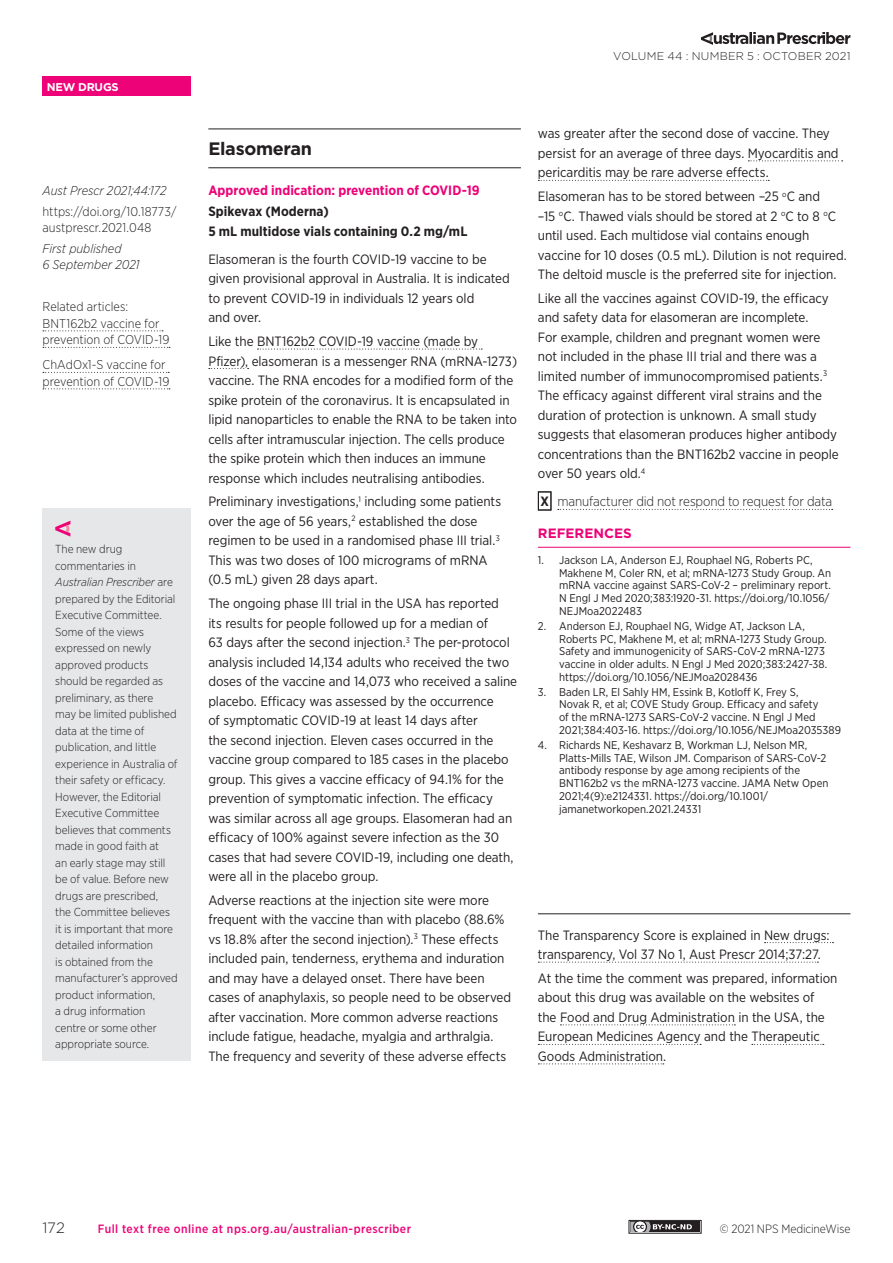
<style>
.page{position:relative;width:893px;height:1263px;background:#fff}
.page>*{position:absolute;margin:0;border:0;box-sizing:border-box;transform-origin:0 0}
.New_Drug_Name{font:700 18px "Gotham";letter-spacing:-.015em;color:#231f20}
.t1{font:300 15px "Gotham";color:#231f20}
.Body_Text{font:13.5px/19.5px "Gotham Narrow";letter-spacing:-.005em;color:#231f20}
.Tscore_Body_Text{font:13.5px/19.5px "Gotham Narrow";letter-spacing:-.005em;color:#231f20}
.New_Drug_Details{font:700 13.5px "Gotham Narrow";letter-spacing:.005em;color:#231f20}
.T{font:300 13.5px "Gotham Narrow";letter-spacing:-.01em;color:#231f20}
.New_Drug_Indication{font:700 13.5px "Gotham Narrow";letter-spacing:.005em;color:#ed0277}
.New_Drug_References{font:700 13.5px "Gotham";color:#ed0277}
.TT{font:700 13.5px "Gotham Narrow";color:#231f20}
.Related_article{font:300 12.75px/16.5px "Gotham Narrow";letter-spacing:-.005em;color:#231f20}
.DOI_Citation{font:300 12.75px/16.5px "Gotham Narrow";color:#231f20}
.First_Published_Date{font:italic 300 12.75px/16.5px "Gotham Narrow";color:#231f20}
.Citation{font:italic 300 12.75px "Gotham Narrow";letter-spacing:-.005em;color:#231f20}
.t2{font:500 12px "Gotham Narrow";letter-spacing:.035em;color:#ed0277}
.t3{font:300 12px "Gotham Narrow";letter-spacing:-.005em;color:#231f20}
.New_Drugs_Intro{font:300 11.7px/16.5px "Gotham Narrow";letter-spacing:-.005em;color:#231f20}
.References_Text{font:11.25px/12.8px "Gotham Narrow";color:#231f20}
.t4{font:300 11.25px "Gotham";letter-spacing:.02em;color:#231f20}
.t5{font:700 11.25px "Gotham";letter-spacing:-.015em;color:#fff}
.s1{font-style:italic}
</style>
<div class="page">
<div style="left:43px;top:77px;width:148px;height:19px;background:#ed0277"></div>
<svg style="left:701px;top:32px;width:149px;height:13px"></svg>
<div style="left:628px;top:1220px;width:74px;height:13px;border:1px solid #231f20"></div>
<div style="left:630px;top:1222px;width:70px;height:10px;background:#231f20"></div>
<svg style="left:630px;top:1222px;width:62px;height:10px"></svg>
<hr style="left:208px;top:129px;width:313px;height:1px;background:#231f20">
<hr style="left:208px;top:167px;width:313px;height:1px;background:#231f20">
<svg style="left:257px;top:349px;width:225px;height:1px"></svg>
<svg style="left:209px;top:368px;width:40px;height:1px"></svg>
<svg style="left:748px;top:160px;width:95px;height:1px"></svg>
<svg style="left:538px;top:180px;width:231px;height:1px"></svg>
<svg style="left:558px;top:509px;width:275px;height:1px"></svg>
<hr style="left:538px;top:547px;width:312px;height:1px;background:#ed0277">
<div style="left:538px;top:491px;width:13px;height:19px;border:1px solid #231f20"></div>
<svg style="left:43px;top:330px;width:120px;height:1px"></svg>
<svg style="left:43px;top:347px;width:127px;height:1px"></svg>
<svg style="left:43px;top:372px;width:126px;height:1px"></svg>
<svg style="left:43px;top:388px;width:127px;height:1px"></svg>
<hr style="left:538px;top:913px;width:312px;height:1px;background:#231f20">
<svg style="left:764px;top:942px;width:69px;height:1px"></svg>
<svg style="left:538px;top:962px;width:280px;height:1px"></svg>
<svg style="left:560px;top:1024px;width:175px;height:1px"></svg>
<svg style="left:538px;top:1044px;width:163px;height:1px"></svg>
<svg style="left:752px;top:1044px;width:72px;height:1px"></svg>
<svg style="left:538px;top:1063px;width:126px;height:1px"></svg>
<div style="left:43px;top:508px;width:148px;height:553px;background:#e6e7e9"></div>
<svg style="left:55px;top:521px;width:15px;height:16px"></svg>
<p class="t5" style="left:47px;top:79px;width:74px">NEW DRUGS</p>
<p class="Citation" style="left:43px;top:183px;width:126px">Aust Prescr 2021;44:172</p>
<p class="DOI_Citation" style="left:43px;top:203px;width:135px">https://doi.org/10.18773/ austprescr.2021.048</p>
<p class="First_Published_Date" style="left:43px;top:240px;width:99px">First published<br>6 September 2021</p>
<p class="Related_article" style="left:43px;top:298px;width:128px">Related articles:<br>BNT162b2 vaccine for prevention of COVID-19</p>
<p class="Related_article" style="left:43px;top:356px;width:128px">ChAdOx1-S vaccine for prevention of COVID-19</p>
<p class="New_Drugs_Intro" style="left:55px;top:540px;width:124px">The new drug commentaries in<br><span class="s1">Australian Prescriber</span> are prepared by the Editorial<br>Executive Committee.<br>Some of the views expressed on newly approved products should be regarded as preliminary, as there<br>may be limited published data at the time of publication, and little experience in Australia of their safety or efficacy.<br>However, the Editorial<br>Executive Committee believes that comments made in good faith at<br>an early stage may still be of value. Before new drugs are prescribed,<br>the Committee believes it is important that more detailed information<br>is obtained from the manufacturer’s approved product information,<br>a drug information centre or some other appropriate source.</p>
<p class="t4" style="left:613px;top:48px;width:239px">VOLUME 44 : NUMBER 5 : OCTOBER 2021</p>
<p class="New_Drug_Name" style="left:208px;top:136px;width:105px">Elasomeran</p>
<p class="New_Drug_Indication" style="left:208px;top:181px;width:273px">Approved indication: prevention of COVID-19</p>
<p class="New_Drug_Details" style="left:208px;top:203px;width:122px">Spikevax (Moderna)</p>
<p class="New_Drug_Details" style="left:208px;top:222px;width:261px">5 mL multidose vials containing 0.2 mg/mL</p>
<p class="Body_Text" style="left:208px;top:249px;width:303px">Elasomeran is the fourth COVID-19 vaccine to be given provisional approval in Australia. It is indicated to prevent COVID-19 in individuals 12 years old<br>and over.</p>
<p class="Body_Text" style="left:208px;top:331px;width:310px">Like the BNT162b2 COVID-19 vaccine (made by Pfizer), elasomeran is a messenger RNA (mRNA-1273) vaccine. The RNA encodes for a modified form of the spike protein of the coronavirus. It is encapsulated in lipid nanoparticles to enable the RNA to be taken into cells after intramuscular injection. The cells produce the spike protein which then induces an immune response which includes neutralising antibodies.</p>
<p class="Body_Text" style="left:208px;top:491px;width:294px">Preliminary investigations,<sup>1</sup> including some patients over the age of 56 years,<sup>2</sup> established the dose regimen to be used in a randomised phase III trial.<sup>3<br></sup>This was two doses of 100 micrograms of mRNA (0.5 mL) given 28 days apart.</p>
<p class="Body_Text" style="left:208px;top:593px;width:310px">The ongoing phase III trial in the USA has reported<br>its results for people followed up for a median of<br>63 days after the second injection.<sup>3</sup> The per-protocol analysis included 14,134 adults who received the two doses of the vaccine and 14,073 who received a saline placebo. Efficacy was assessed by the occurrence<br>of symptomatic COVID-19 at least 14 days after<br>the second injection. Eleven cases occurred in the vaccine group compared to 185 cases in the placebo group. This gives a vaccine efficacy of 94.1% for the prevention of symptomatic infection. The efficacy was similar across all age groups. Elasomeran had an efficacy of 100% against severe infection as the 30 cases that had severe COVID-19, including one death, were all in the placebo group.</p>
<p class="Body_Text" style="left:208px;top:890px;width:304px">Adverse reactions at the injection site were more frequent with the vaccine than with placebo (88.6% vs 18.8% after the second injection).<sup>3</sup> These effects included pain, tenderness, erythema and induration and may have a delayed onset. There have been cases of anaphylaxis, so people need to be observed after vaccination. More common adverse reactions include fatigue, headache, myalgia and arthralgia.<br>The frequency and severity of these adverse effects</p>
<p class="Body_Text" style="left:538px;top:124px;width:302px">was greater after the second dose of vaccine. They persist for an average of three days. Myocarditis and pericarditis may be rare adverse effects.</p>
<p class="Body_Text" style="left:538px;top:186px;width:310px">Elasomeran has to be stored between –25 <sup>o</sup>C and<br>–15 <sup>o</sup>C. Thawed vials should be stored at 2 <sup>o</sup>C to 8 <sup>o</sup>C until used. Each multidose vial contains enough vaccine for 10 doses (0.5 mL). Dilution is not required.<br>The deltoid muscle is the preferred site for injection.</p>
<p class="Body_Text" style="left:538px;top:288px;width:302px">Like all the vaccines against COVID-19, the efficacy and safety data for elasomeran are incomplete.<br>For example, children and pregnant women were not included in the phase III trial and there was a limited number of immunocompromised patients.<sup>3<br></sup>The efficacy against different viral strains and the duration of protection is unknown. A small study suggests that elasomeran produces higher antibody concentrations than the BNT162b2 vaccine in people over 50 years old.<sup>4</sup></p>
<p class="TT" style="left:540px;top:493px;width:10px">X</p>
<p class="T" style="left:557px;top:493px;width:276px">manufacturer did not respond to request for data</p>
<p class="New_Drug_References" style="left:538px;top:525px;width:95px">REFERENCES</p>
<p class="References_Text" style="left:559px;top:553px;width:274px;text-indent:-21px">1. Jackson LA, Anderson EJ, Rouphael NG, Roberts PC, Makhene M, Coler RN, et al; mRNA-1273 Study Group. An mRNA vaccine against SARS-CoV-2 – preliminary report.<br>N Engl J Med 2020;383:1920-31. https://doi.org/10.1056/ NEJMoa2022483</p>
<p class="References_Text" style="left:559px;top:619px;width:269px;text-indent:-21px">2. Anderson EJ, Rouphael NG, Widge AT, Jackson LA, Roberts PC, Makhene M, et al; mRNA-1273 Study Group.<br>Safety and immunogenicity of SARS-CoV-2 mRNA-1273 vaccine in older adults. N Engl J Med 2020;383:2427-38. https://doi.org/10.1056/NEJMoa2028436</p>
<p class="References_Text" style="left:559px;top:685px;width:283px;text-indent:-21px">3. Baden LR, El Sahly HM, Essink B, Kotloff K, Frey S,<br>Novak R, et al; COVE Study Group. Efficacy and safety<br>of the mRNA‑1273 SARS-CoV-2 vaccine. N Engl J Med 2021;384:403-16. https://doi.org/10.1056/NEJMoa2035389</p>
<p class="References_Text" style="left:559px;top:738px;width:271px;text-indent:-21px">4. Richards NE, Keshavarz B, Workman LJ, Nelson MR, Platts‑Mills TAE, Wilson JM. Comparison of SARS‑CoV-2 antibody response by age among recipients of the BNT162b2 vs the mRNA-1273 vaccine. JAMA Netw Open 2021;4(9):e2124331. https://doi.org/10.1001/ jamanetworkopen.2021.24331</p>
<p class="Tscore_Body_Text" style="left:538px;top:925px;width:293px">The Transparency Score is explained in New drugs: transparency, Vol 37 No 1, Aust Prescr 2014;37:27.</p>
<p class="Tscore_Body_Text" style="left:538px;top:968px;width:301px">At the time the comment was prepared, information about this drug was available on the websites of<br>the Food and Drug Administration in the USA, the European Medicines Agency and the Therapeutic Goods Administration.</p>
<p class="t1" style="left:43px;top:1218px;width:24px">172</p>
<p class="t2" style="left:98px;top:1221px;width:315px">Full text free online at nps.org.au/australian-prescriber</p>
<p class="t3" style="left:720px;top:1222px;width:132px">© 2021 NPS MedicineWise</p>
</div>
